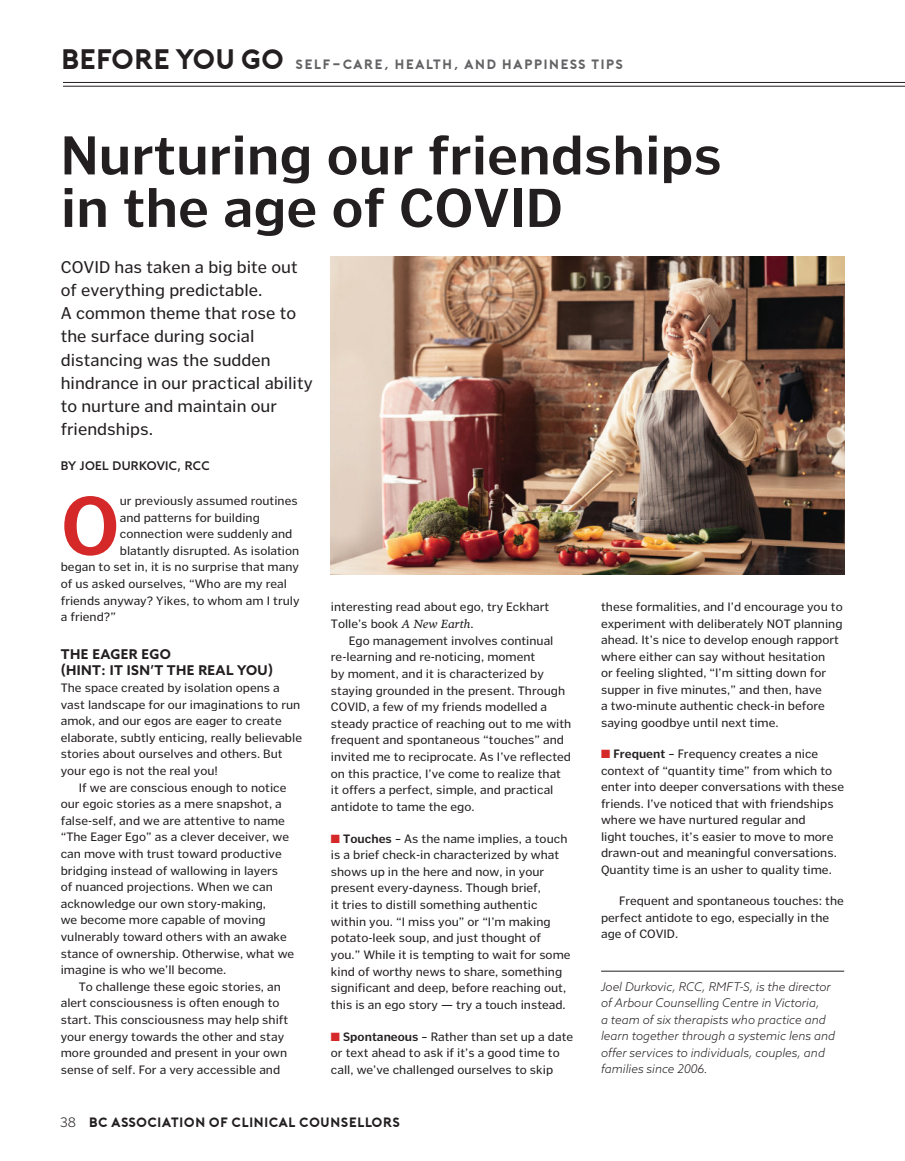
<style>
.page{position:relative;width:905px;height:1161px;background:#fff}
.page>*{position:absolute;margin:0;border:0;box-sizing:border-box;transform-origin:0 0}
.t1{font:700 82.2px "Poynter Text Sans";color:#d52828}
.t2{font:700 54px/52.5px "Poynter Text Sans";color:#231f20}
.t3{font:16.8px/23.2px "Poynter Text Sans";color:#231f20}
.t4{font:13.5px "Porter Bold DEMO";letter-spacing:.07em;color:#636366}
.t5{font:13.5px "Porter Bold DEMO";color:#231f20}
.t6{font:700 13.5px/16.6px "Azo Sans";letter-spacing:.03em;color:#231f20}
.t7{font:12px/16.6px "Poynter Text Sans";color:#231f20}
.t8{font:italic 300 12px/16.5px "Azo Sans";color:#231f20}
.t9{font:500 12px "Azo Sans";letter-spacing:.03em;color:#231f20}
.s1{font-size:28.05px;color:#231f20}
.s2{font-family:"Poynter Text Italic Two"}
.s3{color:#d52828}
.s4{font-weight:700}
.s5{font-family:"Poynter Text Sans";font-weight:300}
</style>
<div class="page">
<hr style="left:63px;top:82px;width:841px;height:1px;background:#231f20">
<hr style="left:63px;top:86px;width:841px;height:1px;background:#231f20">
<hr style="left:601px;top:971px;width:243px;height:1px;background:#231f20">
<img style="left:331px;top:256px;width:513px;height:319px">
<p class="t4" style="left:61px;top:57px;width:564px"><span class="s1">BEFORE YOU GO</span> SELF-CARE, HEALTH, AND HAPPINESS TIPS</p>
<h2 class="t2" style="left:61px;top:129px;width:662px">Nurturing our friendships in the age of COVID</h2>
<h3 class="t3" style="left:61px;top:255px;width:253px">COVID has taken a big bite out of everything predictable.<br>A common theme that rose to the surface during social distancing was the sudden hindrance in our practical ability to nurture and maintain our friendships.</h3>
<p class="t9" style="left:61px;top:458px;width:150px">BY JOEL DURKOVIC, RCC</p>
<h1 class="t1" style="left:61px;top:479px;width:61px">O</h1>
<p class="t7" style="left:120px;top:493px;width:179px">ur previously assumed routines</p>
<p class="t7" style="left:120px;top:509px;width:141px">and patterns for building</p>
<p class="t7" style="left:120px;top:526px;width:174px">connection were suddenly and</p>
<p class="t7" style="left:120px;top:542px;width:181px">blatantly disrupted. As isolation</p>
<p class="t7" style="left:61px;top:559px;width:240px">began to set in, it is no surprise that many</p>
<p class="t7" style="left:61px;top:576px;width:228px">of us asked ourselves, “Who are my real</p>
<p class="t7" style="left:61px;top:592px;width:240px">friends anyway? Yikes, to whom am I truly</p>
<p class="t7" style="left:61px;top:609px;width:57px">a friend?”</p>
<p class="t6" style="left:61px;top:645px;width:214px">THE EAGER EGO<br>(HINT: IT ISN’T THE REAL YOU)</p>
<p class="t7" style="left:61px;top:679px;width:243px">The space created by isolation opens a vast landscape for our imaginations to run amok, and our egos are eager to create elaborate, subtly enticing, really believable stories about ourselves and others. But your ego is not the real you!</p>
<p class="t7" style="left:61px;top:779px;width:235px;text-indent:18px">If we are conscious enough to notice our egoic stories as a mere snapshot, a false-self, and we are attentive to name “The Eager Ego” as a clever deceiver, we can move with trust toward productive bridging instead of wallowing in layers<br>of nuanced projections. When we can acknowledge our own story-making,<br>we become more capable of moving vulnerably toward others with an awake stance of ownership. Otherwise, what we imagine is who we’ll become.</p>
<p class="t7" style="left:61px;top:978px;width:229px;text-indent:18px">To challenge these egoic stories, an alert consciousness is often enough to start. This consciousness may help shift your energy towards the other and stay more grounded and present in your own sense of self. For a very accessible and</p>
<p class="t7" style="left:331px;top:599px;width:220px">interesting read about ego, try Eckhart<br>Tolle’s book <span class="s2">A New Earth</span>.</p>
<p class="t7" style="left:331px;top:632px;width:242px;text-indent:18px">Ego management involves continual re-learning and re-noticing, moment<br>by moment, and it is characterized by staying grounded in the present. Through COVID, a few of my friends modelled a steady practice of reaching out to me with frequent and spontaneous “touches” and invited me to reciprocate. As I’ve reflected on this practice, I’ve come to realize that it offers a perfect, simple, and practical antidote to tame the ego.</p>
<p class="t7" style="left:331px;top:830px;width:241px"><span class="s3">■</span> <span class="s4">Touches</span> – As the name implies, a touch is a brief check-in characterized by what shows up in the here and now, in your present every-dayness. Though brief,<br>it tries to distill something authentic within you. “I miss you” or “I’m making potato-leek soup, and just thought of you.” While it is tempting to wait for some kind of worthy news to share, something significant and deep, before reaching out, this is an ego story — try a touch instead.</p>
<p class="t7" style="left:331px;top:1028px;width:244px"><span class="s3">■</span> <span class="s4">Spontaneous</span> – Rather than set up a date or text ahead to ask if it’s a good time to call, we’ve challenged ourselves to skip</p>
<p class="t5" style="left:60px;top:1115px;width:342px"><span class="s5">38</span> BC ASSOCIATION OF CLINICAL COUNSELLORS</p>
<p class="t7" style="left:601px;top:599px;width:243px">these formalities, and I’d encourage you to experiment with deliberately NOT planning ahead. It’s nice to develop enough rapport where either can say without hesitation<br>or feeling slighted, “I’m sitting down for supper in five minutes,” and then, have<br>a two-minute authentic check-in before saying goodbye until next time.</p>
<p class="t7" style="left:601px;top:746px;width:244px"><span class="s3">■</span> <span class="s4">Frequent</span> – Frequency creates a nice context of “quantity time” from which to enter into deeper conversations with these friends. I’ve noticed that with friendships where we have nurtured regular and<br>light touches, it’s easier to move to more drawn-out and meaningful conversations.<br>Quantity time is an usher to quality time.</p>
<p class="t7" style="left:601px;top:893px;width:244px;text-indent:18px">Frequent and spontaneous touches: the perfect antidote to ego, especially in the age of COVID.</p>
<p class="t8" style="left:601px;top:978px;width:235px">Joel Durkovic, RCC, RMFT-S, is the director of Arbour Counselling Centre in Victoria,<br>a team of six therapists who practice and learn together through a systemic lens and offer services to individuals, couples, and families since 2006.</p>
</div>
